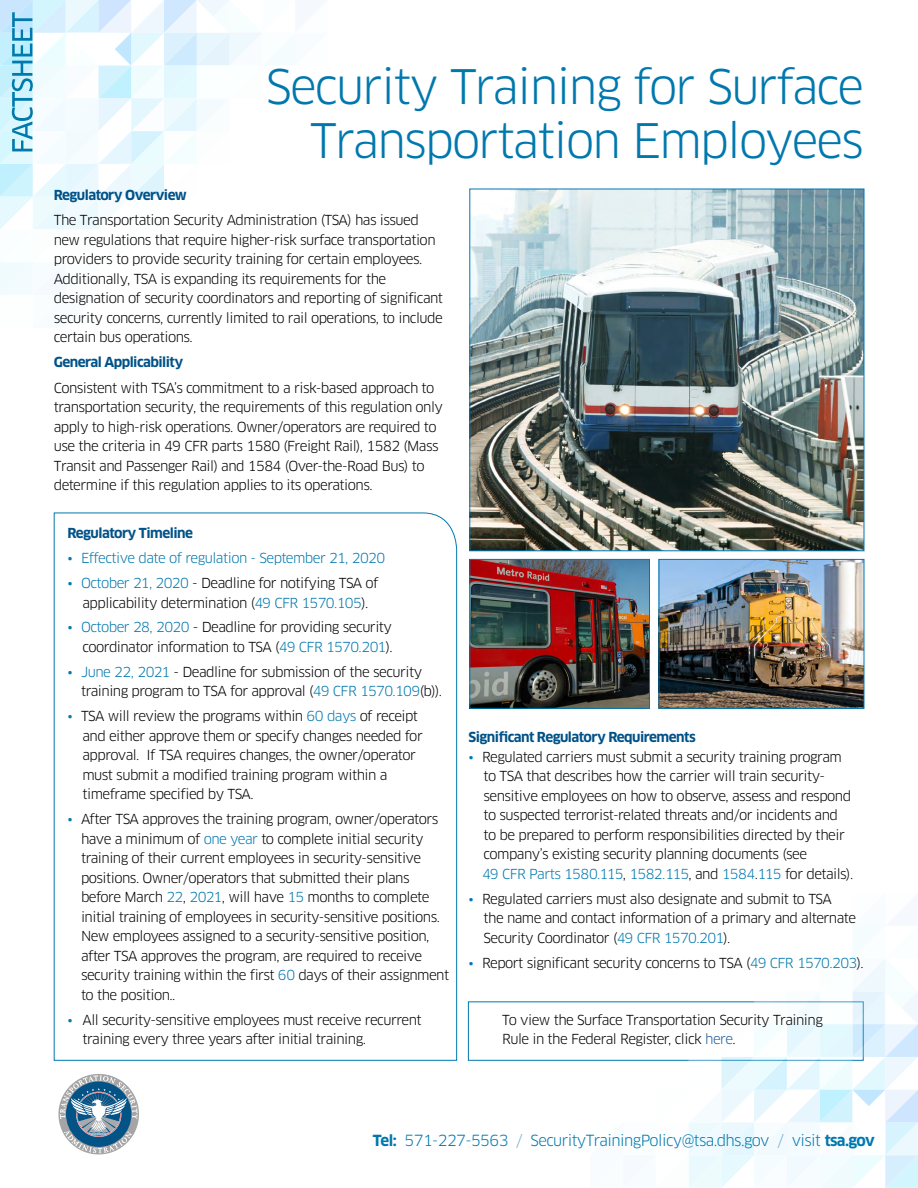
<style>
.page{position:relative;width:918px;height:1188px;background:#fff}
.page>*{position:absolute;margin:0;border:0;box-sizing:border-box;transform-origin:0 0}
.t1{font:46.5px "Clan OT";letter-spacing:-.04em;color:#0078ae}
.t2{font:15px "Clan OT";letter-spacing:-.04em;color:#0078ae}
.Factsheet_body1{font:13.5px/19.5px "Clan OT";letter-spacing:-.04em;color:#000}
.t3{font:700 13.5px "Clan OT";letter-spacing:-.04em;color:#005288}
.t4{font:13.5px "Clan OT";letter-spacing:-.04em;color:#0078ae}
.s1{color:#0078ae}
.s2{color:#215e9e}
.s3{font-weight:700}
.s4{color:#67abd1}
</style>
<div class="page">
<div style="left:468px;top:1002px;width:395px;height:59px;border:1px solid #0078ae"></div>
<svg style="left:590px;top:959px;width:328px;height:229px"></svg>
<svg style="left:58px;top:1074px;width:81px;height:80px"></svg>
<svg style="left:0;top:0;width:262px;height:295px"></svg>
<svg style="left:54px;top:513px;width:403px;height:548px"></svg>
<img style="left:472px;top:191px;width:390px;height:358px">
<div style="left:470px;top:189px;width:394px;height:362px;border:1px solid #0078ae"></div>
<img style="left:661px;top:561px;width:201px;height:146px">
<div style="left:659px;top:559px;width:205px;height:150px;border:1px solid #0078ae"></div>
<img style="left:472px;top:561px;width:176px;height:146px">
<div style="left:470px;top:559px;width:180px;height:150px;border:1px solid #0078ae"></div>
<p class="t1" style="left:266px;top:59px;width:600px">Security Training for Surface</p>
<p class="t1" style="left:310px;top:113px;width:555px">Transportation Employees</p>
<p class="t3" style="left:54px;top:187px;width:135px">Regulatory Overview</p>
<p class="Factsheet_body1" style="left:54px;top:210px;width:391px">The Transportation Security Administration (TSA) has issued new regulations that require higher-risk surface transportation providers to provide security training for certain employees.<br>Additionally, TSA is expanding its requirements for the designation of security coordinators and reporting of significant security concerns, currently limited to rail operations, to include certain bus operations.</p>
<p class="t3" style="left:54px;top:354px;width:131px">General Applicability</p>
<p class="Factsheet_body1" style="left:54px;top:378px;width:391px">Consistent with TSA’s commitment to a risk-based approach to transportation security, the requirements of this regulation only apply to high-risk operations. Owner/operators are required to use the criteria in 49 CFR parts 1580 (Freight Rail), 1582 (Mass Transit and Passenger Rail) and 1584 (Over-the-Road Bus) to determine if this regulation applies to its operations.</p>
<p class="t3" style="left:68px;top:525px;width:127px">Regulatory Timeline</p>
<p class="t4" style="left:68px;top:550px;width:319px">• Effective date of regulation - September 21, 2020</p>
<p class="Factsheet_body1" style="left:68px;top:573px;width:313px;text-align:center"><span class="s1">• October 21, 2020</span> - Deadline for notifying TSA of applicability determination (<span class="s1">49 CFR 1570.105</span>).</p>
<p class="Factsheet_body1" style="left:68px;top:618px;width:327px;text-align:right"><span class="s1">• October 28, 2020</span> - Deadline for providing security coordinator information to TSA (<span class="s1">49 CFR 1570.201</span>).</p>
<p class="Factsheet_body1" style="left:81px;top:662px;width:363px;text-indent:-14px"><span class="s1">• June 22, 2021</span> - Deadline for submission of the security training program to TSA for approval (<span class="s1">49 CFR 1570.109</span>(b)).</p>
<p class="Factsheet_body1" style="left:82px;top:707px;width:342px;text-indent:-15px"><span class="s1">•</span> TSA will review the programs within <span class="s1">60 days</span> of receipt and either approve them or specify changes needed for approval. If TSA requires changes, the owner/operator must submit a modified training program within a timeframe specified by TSA.</p>
<p class="Factsheet_body1" style="left:81px;top:809px;width:370px;text-indent:-14px"><span class="s1">•</span> After TSA approves the training program, owner/operators have a minimum of <span class="s1">one year</span> to complete initial security training of their current employees in security-sensitive positions. Owner/operators that submitted their plans before March <span class="s1">22</span>, <span class="s1">2021</span>, will have <span class="s1">15</span> months to complete initial training of employees in security-sensitive positions.<br>New employees assigned to a security-sensitive position, after TSA approves the program, are required to receive security training within the first <span class="s1">60</span> days of their assignment to the position..</p>
<p class="Factsheet_body1" style="left:82px;top:1010px;width:341px;text-indent:-15px"><span class="s1">•</span> All security-sensitive employees must receive recurrent training every three years after initial training.</p>
<p class="t3" style="left:469px;top:730px;width:229px">Significant Regulatory Requirements</p>
<p class="Factsheet_body1" style="left:482px;top:747px;width:373px;text-indent:-14px"><span class="s1">•</span> Regulated carriers must submit a security training program to TSA that describes how the carrier will train security&shy;sensitive employees on how to observe, assess and respond to suspected terrorist-related threats and/or incidents and<br>to be prepared to perform responsibilities directed by their company’s existing security planning documents (see<br><span class="s1">49 CFR Parts 1580.115</span>, <span class="s1">1582.115</span>, and <span class="s1">1584</span>.<span class="s1">115</span> for details).</p>
<p class="Factsheet_body1" style="left:484px;top:889px;width:374px;text-indent:-15px"><span class="s1">•</span> Regulated carriers must also designate and submit to TSA<br>the name and contact information of a primary and alternate<br>Security Coordinator (<span class="s1">49 CFR 1570.201</span>).</p>
<p class="Factsheet_body1" style="left:469px;top:953px;width:397px"><span class="s1">•</span> Report significant security concerns to TSA (<span class="s1">49 CFR 1570.203</span>).</p>
<p class="Factsheet_body1" style="left:502px;top:1010px;width:322px">To view the Surface Transportation Security Training<br>Rule in the Federal Register, click <span class="s2">here</span>.</p>
<p class="t2" style="left:373px;top:1132px;width:503px"><span class="s3">Tel:</span> 571-227-5563 <span class="s4">/</span> SecurityTrainingPolicy@tsa.dhs.gov <span class="s4">/</span> visit <span class="s3">tsa.gov</span></p>
</div>
